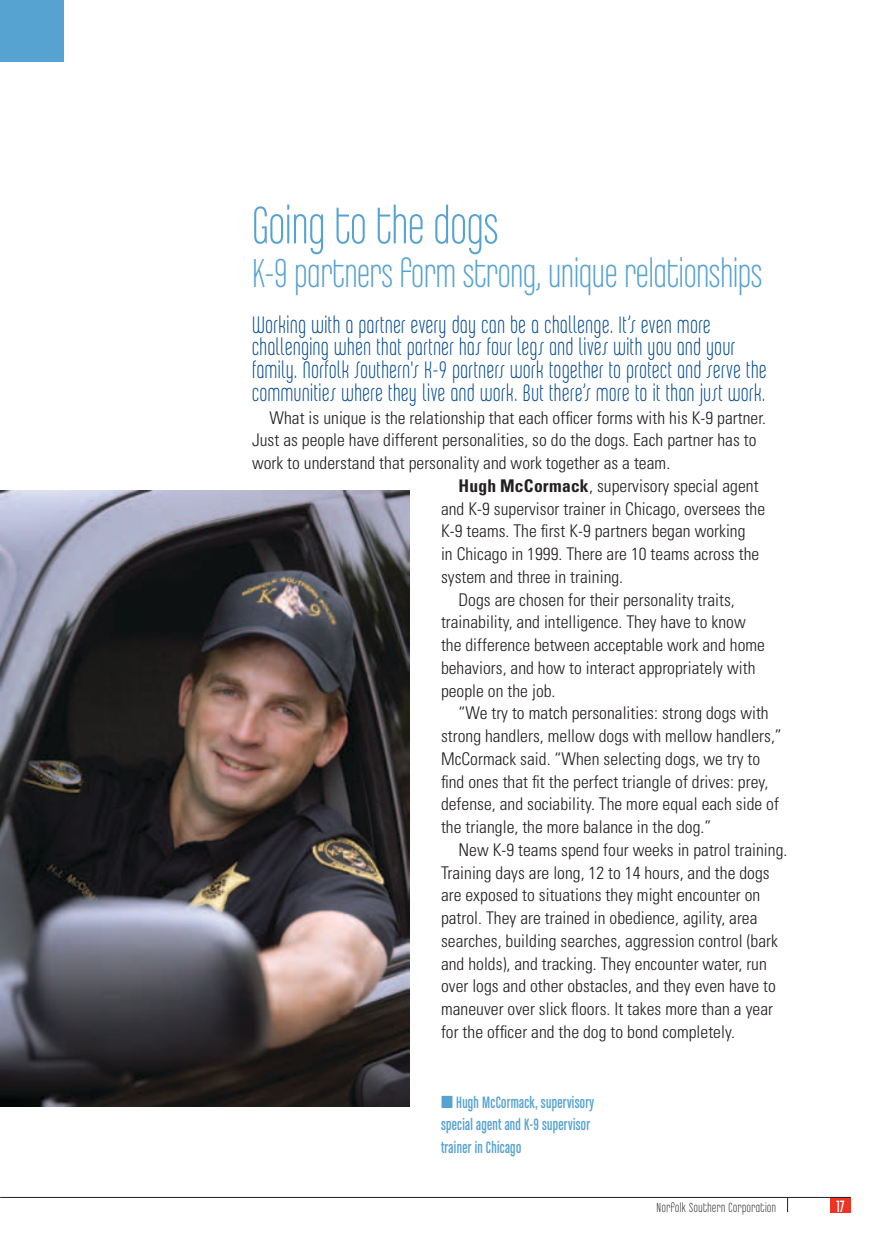
<style>
.page{position:relative;width:882px;height:1260px;background:#fff}
.page>*{position:absolute;margin:0;border:0;box-sizing:border-box;transform-origin:0 0}
.t1{font:56px "Chalet Comprime Milan Eighty";letter-spacing:.005em;color:#56a2d1}
.t2{font:42.88px "Chalet Comprime Milan Eighty";letter-spacing:.005em;color:#56a2d1}
.t3{font:25.38px/22.8px "Chalet Comprime Milan Seventy";letter-spacing:.03em;color:#004992}
.t4{font:300 condensed 17.5px "Univers LT Std";letter-spacing:.005em;color:#231f20}
.t5{font:17.5px/22.8px "Chalet Comprime Cologne Sixty";letter-spacing:.02em;color:#56a2d1;scale:.9 1}
.t6{font:17.5px "Chalet Comprime Cologne Seventy";color:#fff;scale:.9 1}
.t7{font:14px "Chalet Comprime Milan Eighty";letter-spacing:.04em;color:#231f20}
.s1{font-weight:700}
</style>
<div class="page">
<div style="left:831px;top:1197px;width:20px;height:15px;background:#ee3224"></div>
<hr style="left:0;top:1197px;width:851px;height:1px;background:#231f20">
<svg style="left:787px;top:1198px;width:1px;height:14px"></svg>
<div style="left:1px;top:0;width:63px;height:61px;background:#56a2d1"></div>
<img style="left:1px;top:490px;width:409px;height:616px">
<h1 class="t1" style="left:252px;top:195px;width:248px">Going to the dogs</h1>
<h2 class="t2" style="left:252px;top:250px;width:512px">K-9 partners form strong, unique relationships</h2>
<p class="t3" style="left:252px;top:313px;width:516px">Working with a partner every day can be a challenge. It’s even more challenging when that partner has four legs and lives with you and your family. Norfolk Southern's K-9 partners work together to protect and serve the communities where they live and work. But there’s more to it than just work.</p>
<p class="t4" style="left:270px;top:407px;width:498px">What is unique is the relationship that each officer forms with his K-9 partner.</p>
<p class="t4" style="left:252px;top:430px;width:506px">Just as people have different personalities, so do the dogs. Each partner has to</p>
<p class="t4" style="left:252px;top:452px;width:420px">work to understand that personality and work together as a team.</p>
<p class="t4" style="left:458px;top:475px;width:302px"><span class="s1">Hugh McCormack</span>, supervisory special agent</p>
<p class="t4" style="left:441px;top:498px;width:326px">and K-9 supervisor trainer in Chicago, oversees the</p>
<p class="t4" style="left:441px;top:521px;width:306px">K-9 teams. The first K-9 partners began working</p>
<p class="t4" style="left:441px;top:543px;width:320px">in Chicago in 1999. There are 10 teams across the</p>
<p class="t4" style="left:441px;top:566px;width:184px">system and three in training.</p>
<p class="t4" style="left:458px;top:589px;width:278px">Dogs are chosen for their personality traits,</p>
<p class="t4" style="left:441px;top:612px;width:306px">trainability, and intelligence. They have to know</p>
<p class="t4" style="left:441px;top:634px;width:326px">the difference between acceptable work and home</p>
<p class="t4" style="left:441px;top:657px;width:316px">behaviors, and how to interact appropriately with</p>
<p class="t4" style="left:441px;top:680px;width:116px">people on the job.</p>
<p class="t4" style="left:458px;top:703px;width:312px">“We try to match personalities: strong dogs with</p>
<p class="t4" style="left:441px;top:725px;width:342px">strong handlers, mellow dogs with mellow handlers,”</p>
<p class="t4" style="left:441px;top:748px;width:321px">McCormack said. “When selecting dogs, we try to</p>
<p class="t4" style="left:441px;top:771px;width:329px">find ones that fit the perfect triangle of drives: prey,</p>
<p class="t4" style="left:441px;top:794px;width:340px">defense, and sociability. The more equal each side of</p>
<p class="t4" style="left:441px;top:816px;width:272px">the triangle, the more balance in the dog.”</p>
<p class="t4" style="left:458px;top:839px;width:330px">New K-9 teams spend four weeks in patrol training.</p>
<p class="t4" style="left:441px;top:862px;width:330px">Training days are long, 12 to 14 hours, and the dogs</p>
<p class="t4" style="left:441px;top:885px;width:321px">are exposed to situations they might encounter on</p>
<p class="t4" style="left:441px;top:907px;width:318px">patrol. They are trained in obedience, agility, area</p>
<p class="t4" style="left:441px;top:930px;width:338px">searches, building searches, aggression control (bark</p>
<p class="t4" style="left:441px;top:953px;width:327px">and holds), and tracking. They encounter water, run</p>
<p class="t4" style="left:441px;top:976px;width:336px">over logs and other obstacles, and they even have to</p>
<p class="t4" style="left:441px;top:998px;width:334px">maneuver over slick floors. It takes more than a year</p>
<p class="t4" style="left:441px;top:1021px;width:295px">for the officer and the dog to bond completely.</p>
<p class="t5" style="left:441px;top:1090px;width:172px">■ Hugh McCormack, supervisory special agent and K-9 supervisor trainer in Chicago</p>
<p class="t7" style="left:657px;top:1200px;width:121px">Norfolk Southern Corporation</p>
<p class="t6" style="left:836px;top:1197px;width:11px">17</p>
</div>
